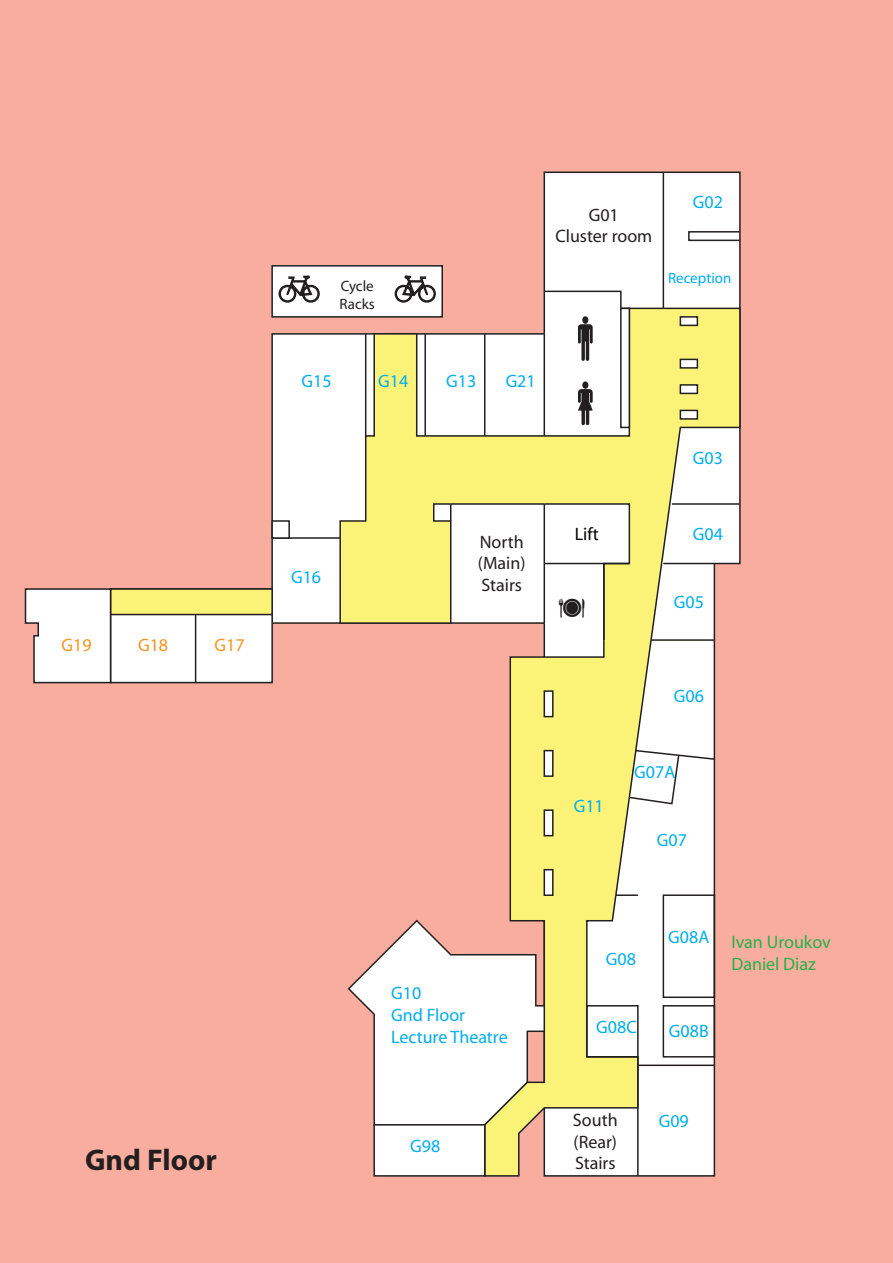
<style>
.page{position:relative;width:893px;height:1263px;background:#f8ad9f}
.page>*{position:absolute;margin:0;border:0;box-sizing:border-box;transform-origin:0 0}
.t1{font:700 30px "Myriad";color:#231f20}
.t2{font:18px/21.6px "Myriad";color:#00aeef}
.t3{font:18px/21.6px "Myriad";color:#231f20;text-align:justify}
.t4{font:18px/21.6px "Myriad";color:#23b24b}
.t5{font:18px "Myriad";color:#f79320}
.t6{font:18px "Myriad";color:#040503}
.t7{font:15px/18px "Myriad";color:#231f20}
.t8{font:15px "Myriad";color:#00aeef}
</style>
<div class="page">
<svg style="left:271px;top:171px;width:470px;height:513px"></svg>
<svg style="left:339px;top:307px;width:402px;height:870px"></svg>
<hr style="left:672px;top:503px;width:68px;height:2px;background:#231f20">
<hr style="left:663px;top:563px;width:51px;height:1px;background:#231f20">
<hr style="left:663px;top:172px;width:1px;height:136px;background:#231f20">
<svg style="left:543px;top:290px;width:86px;height:20px;background:#e8e7e7"></svg>
<div style="left:620px;top:308px;width:10px;height:120px;background:#fff;border:2px solid #231f20"></div>
<hr style="left:544px;top:334px;width:1px;height:102px;background:#231f20">
<hr style="left:484px;top:334px;width:1px;height:102px;background:#231f20">
<hr style="left:424px;top:334px;width:2px;height:102px;background:#231f20">
<hr style="left:365px;top:334px;width:1px;height:102px;background:#231f20">
<hr style="left:544px;top:504px;width:1px;height:119px;background:#231f20">
<hr style="left:603px;top:563px;width:2px;height:77px;background:#231f20">
<hr style="left:544px;top:563px;width:85px;height:1px;background:#231f20">
<hr style="left:637px;top:1057px;width:2px;height:119px;background:#231f20">
<hr style="left:272px;top:537px;width:68px;height:2px;background:#231f20">
<div style="left:110px;top:588px;width:163px;height:95px;background:#fff;border:2px solid #231f20"></div>
<hr style="left:195px;top:614px;width:1px;height:69px;background:#231f20">
<div style="left:110px;top:588px;width:163px;height:27px;background:#faf377;border:2px solid #231f20"></div>
<div style="left:271px;top:520px;width:19px;height:19px;background:#fff;border:2px solid #231f20"></div>
<svg style="left:450px;top:504px;width:1px;height:17px"></svg>
<hr style="left:651px;top:639px;width:63px;height:2px;background:#231f20">
<svg style="left:628px;top:749px;width:88px;height:56px;background:#ebeae5"></svg>
<hr style="left:638px;top:1064px;width:76px;height:2px;background:#231f20">
<div style="left:663px;top:1005px;width:52px;height:52px;border:2px solid #231f20"></div>
<div style="left:586px;top:1005px;width:53px;height:52px;border:2px solid #231f20"></div>
<div style="left:663px;top:894px;width:52px;height:104px;border:2px solid #231f20"></div>
<hr style="left:616px;top:894px;width:22px;height:2px;background:#231f20">
<div style="left:544px;top:869px;width:10px;height:27px;background:#fff;border:2px solid #231f20"></div>
<div style="left:544px;top:690px;width:10px;height:27px;background:#fff;border:2px solid #231f20"></div>
<div style="left:544px;top:750px;width:10px;height:27px;background:#fff;border:2px solid #231f20"></div>
<div style="left:544px;top:809px;width:10px;height:27px;background:#fff;border:2px solid #231f20"></div>
<div style="left:688px;top:231px;width:53px;height:10px;border:2px solid #231f20"></div>
<div style="left:680px;top:410px;width:18px;height:10px;background:#fff;border:2px solid #231f20"></div>
<div style="left:680px;top:359px;width:18px;height:10px;background:#fff;border:2px solid #231f20"></div>
<div style="left:680px;top:316px;width:18px;height:10px;background:#fff;border:2px solid #231f20"></div>
<div style="left:680px;top:384px;width:18px;height:10px;background:#fff;border:2px solid #231f20"></div>
<div style="left:271px;top:265px;width:172px;height:53px;background:#fff;border:2px solid #231f20"></div>
<svg style="left:24px;top:588px;width:88px;height:96px;background:#eee7e6"></svg>
<div style="left:373px;top:1124px;width:112px;height:52px;background:#fff;border:2px solid #231f20"></div>
<svg style="left:278px;top:275px;width:42px;height:28px"></svg>
<svg style="left:394px;top:275px;width:42px;height:28px"></svg>
<svg style="left:578px;top:316px;width:15px;height:45px"></svg>
<svg style="left:578px;top:381px;width:15px;height:44px"></svg>
<svg style="left:559px;top:598px;width:26px;height:19px"></svg>
<p class="t5" style="left:61px;top:636px;width:32px">G19</p>
<p class="t5" style="left:138px;top:636px;width:32px">G18</p>
<p class="t5" style="left:215px;top:636px;width:32px">G17</p>
<h1 class="t1" style="left:85px;top:1145px;width:133px">Gnd Floor</h1>
<p class="t7" style="left:340px;top:277px;width:37px">Cycle<br>Racks</p>
<p class="t3" style="left:555px;top:205px;width:98px;text-align:center">G01<br>Cluster room</p>
<p class="t2" style="left:693px;top:192px;width:32px">G02</p>
<p class="t8" style="left:668px;top:271px;width:65px">Reception</p>
<p class="t2" style="left:302px;top:371px;width:32px">G15</p>
<p class="t2" style="left:378px;top:371px;width:32px">G14</p>
<p class="t2" style="left:446px;top:371px;width:32px">G13</p>
<p class="t2" style="left:506px;top:371px;width:32px">G21</p>
<p class="t2" style="left:291px;top:566px;width:32px">G16</p>
<p class="t3" style="left:478px;top:532px;width:49px">North (Main)<br>Stairs</p>
<p class="t6" style="left:575px;top:525px;width:26px">Lift</p>
<p class="t2" style="left:693px;top:447px;width:32px">G03</p>
<p class="t2" style="left:693px;top:524px;width:32px">G04</p>
<p class="t2" style="left:674px;top:592px;width:32px">G05</p>
<p class="t2" style="left:574px;top:796px;width:32px">G11</p>
<p class="t2" style="left:674px;top:686px;width:32px">G06</p>
<p class="t2" style="left:634px;top:762px;width:43px">G07A</p>
<p class="t2" style="left:657px;top:830px;width:32px">G07</p>
<p class="t2" style="left:391px;top:983px;width:118px">G10<br>Gnd Floor<br>Lecture Theatre</p>
<p class="t2" style="left:410px;top:1136px;width:32px">G98</p>
<p class="t2" style="left:606px;top:949px;width:32px">G08</p>
<p class="t2" style="left:596px;top:1017px;width:42px">G08C</p>
<p class="t2" style="left:668px;top:927px;width:43px">G08A</p>
<p class="t2" style="left:669px;top:1020px;width:41px">G08B</p>
<p class="t4" style="left:731px;top:932px;width:101px">Ivan Uroukov<br>Daniel Diaz</p>
<p class="t3" style="left:573px;top:1110px;width:46px">South (Rear)<br>Stairs</p>
<p class="t2" style="left:659px;top:1111px;width:32px">G09</p>
</div>
